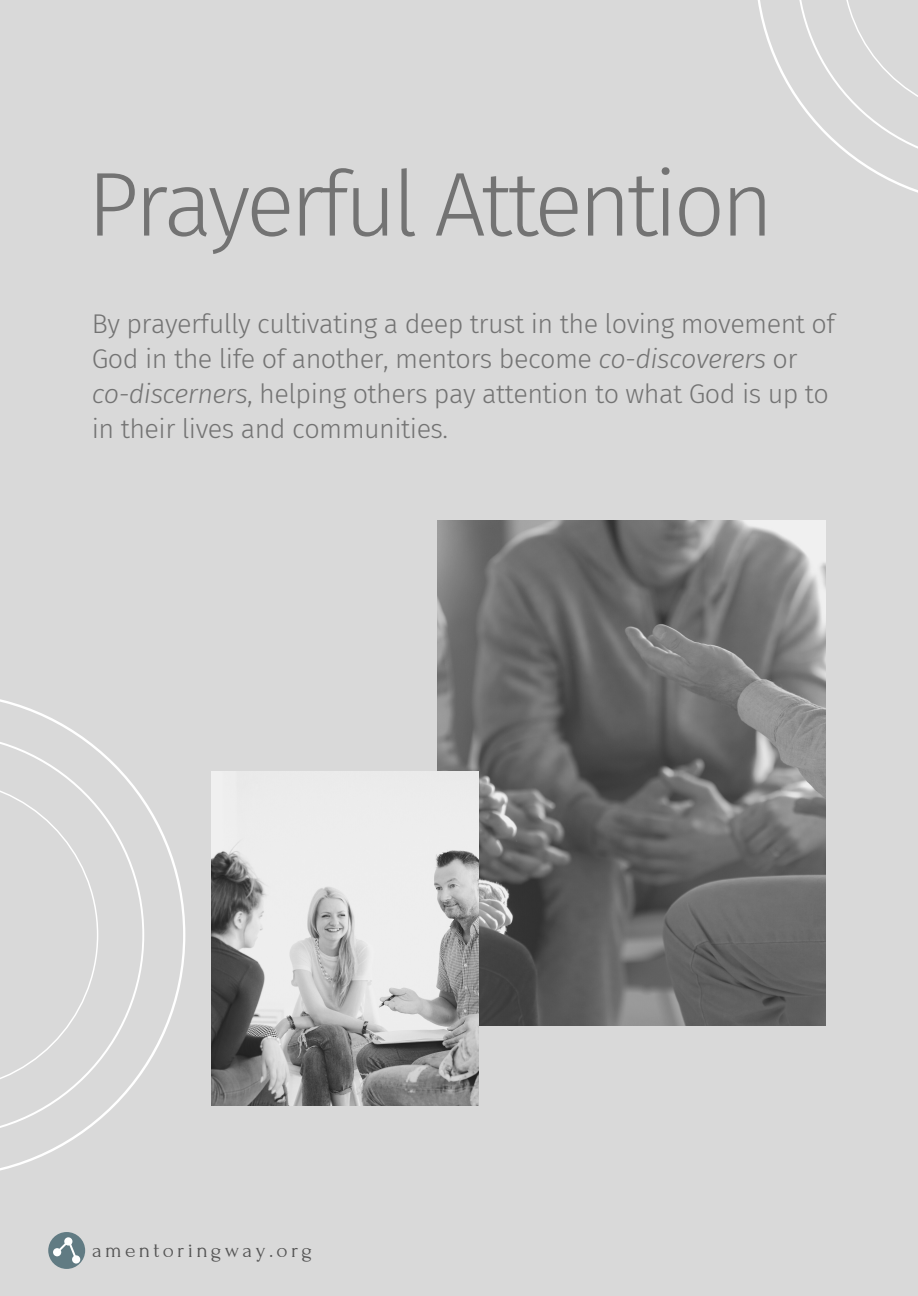
<style>
.page{position:relative;width:918px;height:1296px;background:#d9d9d9}
.page>*{position:absolute;margin:0;border:0;box-sizing:border-box;transform-origin:0 0}
.t1{font:300 90.75px "Fira Sans";letter-spacing:-.05em;color:#737373}
.t2{font:300 27px/34.8px "Fira Sans";letter-spacing:-.02em;color:#737373}
.t3{font:21.45px "Forum";letter-spacing:.15em;color:#545454}
.s1{font-style:italic}
</style>
<div class="page">
<img style="left:438px;top:520px;width:388px;height:506px">
<img style="left:212px;top:772px;width:266px;height:334px">
<svg style="left:0;top:699px;width:185px;height:472px"></svg>
<div style="left:48px;top:1232px;width:37px;height:37px;background:#617b83;border-radius:50%"></div>
<div style="left:53px;top:1248px;width:8px;height:8px;background:#fff;border-radius:50%"></div>
<div style="left:72px;top:1255px;width:8px;height:9px;background:#fff;border-radius:50%"></div>
<svg style="left:57px;top:1239px;width:20px;height:21px"></svg>
<svg style="left:758px;top:0;width:160px;height:193px"></svg>
<p class="t1" style="left:87px;top:151px;width:688px">Prayerful Attention</p>
<p class="t2" style="left:92px;top:307px;width:745px">By prayerfully cultivating a deep trust in the loving movement of God in the life of another, mentors become <span class="s1">co-discoverers</span> or <span class="s1">co-discerners</span>, helping others pay attention to what God is up to in their lives and communities.</p>
<p class="t3" style="left:92px;top:1238px;width:221px">amentoringway.org</p>
</div>
